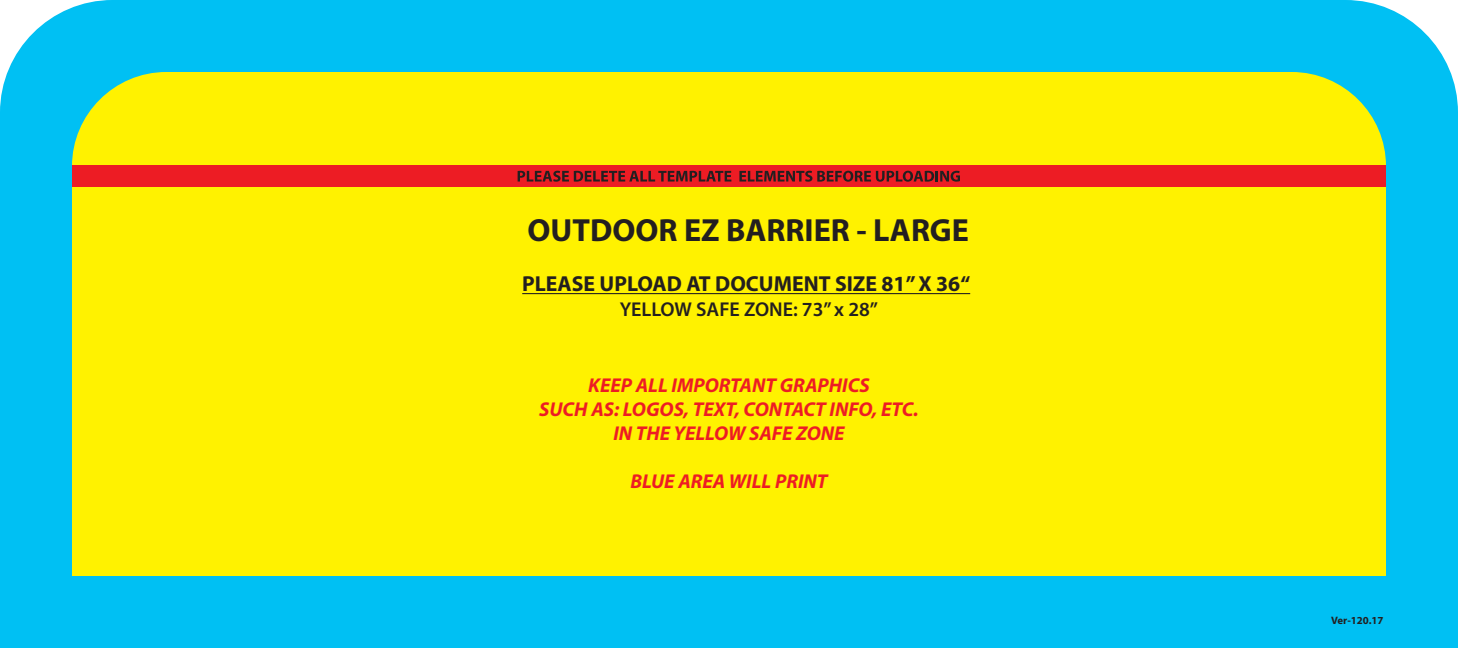
<style>
.page{position:relative;width:1458px;height:648px;background:#00c0f3}
.page>*{position:absolute;margin:0;border:0;box-sizing:border-box;transform-origin:0 0}
.t1{font:700 32.12px "Myriad Pro";color:#231f20}
.t2{font:700 21.75px "Myriad Pro";color:#231f20}
.t3{font:italic 700 20.07px/24.1px "Myriad Pro";color:#ed1c24;text-align:center}
.t4{font:600 20.07px "Myriad Pro";color:#231f20}
.t5{font:700 10.78px "Myriad Pro";color:#231f20}
</style>
<div class="page">
<div style="left:72px;top:72px;width:1314px;height:504px;background:#fff200"></div>
<div style="left:72px;top:165px;width:1314px;height:22px;background:#ed1c24"></div>
<hr style="left:522px;top:293px;width:448px;height:1px;background:#231f20">
<svg style="left:518px;top:171px;width:213px;height:11px"></svg>
<svg style="left:739px;top:171px;width:221px;height:11px"></svg>
<h1 class="t1" style="left:528px;top:209px;width:443px">OUTDOOR EZ BARRIER - LARGE</h1>
<p class="t2" style="left:522px;top:270px;width:449px">PLEASE UPLOAD AT DOCUMENT SIZE 81” X 36“</p>
<p class="t4" style="left:620px;top:296px;width:260px">YELLOW SAFE ZONE: 73” x 28”</p>
<p class="t3" style="left:539px;top:372px;width:381px">KEEP ALL IMPORTANT GRAPHICS<br>SUCH AS: LOGOS, TEXT, CONTACT INFO, ETC.<br>IN THE YELLOW SAFE ZONE</p>
<p class="t3" style="left:630px;top:469px;width:199px">BLUE AREA WILL PRINT</p>
<p class="t5" style="left:1331px;top:613px;width:54px">Ver-120.17</p>
</div>
